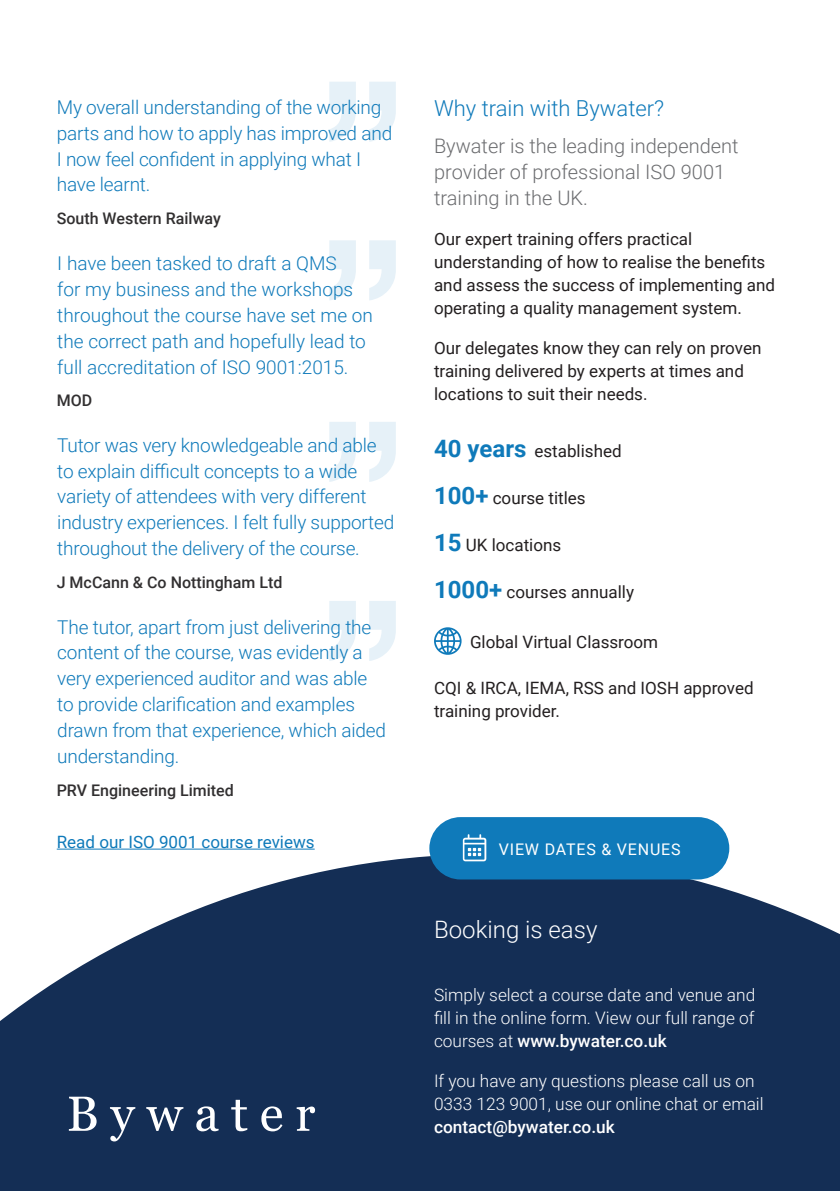
<style>
.page{position:relative;width:840px;height:1191px;background:#fff}
.page>*{position:absolute;margin:0;border:0;box-sizing:border-box;transform-origin:0 0}
.t1{font:700 187.2px "Helvetica Neue";color:#e6f1f8}
.Paragraph_Intro{font:300 24px "Roboto";color:#fff}
.Heading_2{font:300 22px "Roboto";color:#0f7aba}
.Intro{font:300 20px/26px "Roboto";color:#6c6d70}
.t2{font:300 19px/25.8px "Roboto";letter-spacing:-.01em;color:#0f7aba}
.Paragraph_Intro-2{font:300 17.2px/23px "Roboto";color:#fff;text-align:justify}
.Intro-2{font:17px/23px "Roboto";color:#231f20}
.Prices_from{font:17px "Roboto";color:#0f7aba}
.Quote_by{font:500 16px "Roboto";color:#312f30}
.Paragraph_Intro-3{font:16px "Roboto";letter-spacing:.05em;color:#fff}
.s1{font-weight:700;font-size:24px;color:#0f7aba}
.s2{font-weight:500}
</style>
<div class="page">
<svg style="left:0;top:854px;width:839px;height:337px;background:#304769"></svg>
<svg style="left:69px;top:1096px;width:246px;height:45px;background:#394e6f"></svg>
<hr style="left:57px;top:848px;width:257px;height:1px;background:#0f7aba">
<svg style="left:434px;top:627px;width:27px;height:28px"></svg>
<div style="left:429px;top:817px;width:300px;height:62px;background:#0f7aba;border-radius:31px"></div>
<svg style="left:462px;top:834px;width:24px;height:27px"></svg>
<p class="t1" style="left:406px;top:222px;width:88px;rotate:-180deg">“</p>
<p class="t2" style="left:57px;top:93px;width:337px">My overall understanding of the working parts and how to apply has improved and<br>I now feel confident in applying what I have learnt.</p>
<p class="Quote_by" style="left:57px;top:207px;width:165px">South Western Railway</p>
<p class="t1" style="left:406px;top:380px;width:88px;rotate:-180deg">“</p>
<p class="t2" style="left:57px;top:250px;width:317px">I have been tasked to draft a QMS<br>for my business and the workshops throughout the course have set me on the correct path and hopefully lead to full accreditation of ISO 9001:2015.</p>
<p class="Quote_by" style="left:57px;top:389px;width:37px">MOD</p>
<p class="t1" style="left:406px;top:562px;width:88px;rotate:-180deg">“</p>
<p class="t2" style="left:57px;top:431px;width:338px">Tutor was very knowledgeable and able to explain difficult concepts to a wide variety of attendees with very different industry experiences. I felt fully supported throughout the delivery of the course.</p>
<p class="Quote_by" style="left:57px;top:571px;width:227px">J McCann &amp; Co Nottingham Ltd</p>
<p class="t1" style="left:406px;top:741px;width:88px;rotate:-180deg">“</p>
<p class="t2" style="left:57px;top:613px;width:330px">The tutor, apart from just delivering the content of the course, was evidently a very experienced auditor and was able to provide clarification and examples drawn from that experience, which aided understanding.</p>
<p class="Quote_by" style="left:57px;top:779px;width:178px">PRV Engineering Limited</p>
<p class="Prices_from" style="left:57px;top:830px;width:259px">Read our ISO 9001 course reviews</p>
<p class="Heading_2" style="left:434px;top:92px;width:231px">Why train with Bywater?</p>
<p class="Intro" style="left:434px;top:132px;width:306px">Bywater is the leading independent provider of professional ISO 9001 training in the UK.</p>
<p class="Intro-2" style="left:434px;top:227px;width:342px">Our expert training offers practical understanding of how to realise the benefits and assess the success of implementing and operating a quality management system.</p>
<p class="Intro-2" style="left:434px;top:336px;width:329px">Our delegates know they can rely on proven training delivered by experts at times and locations to suit their needs.</p>
<p class="Intro-2" style="left:434px;top:439px;width:189px"><span class="s1">40 years</span> established</p>
<p class="Intro-2" style="left:434px;top:486px;width:153px"><span class="s1">100+</span> course titles</p>
<p class="Intro-2" style="left:434px;top:533px;width:129px"><span class="s1">15</span> UK locations</p>
<p class="Intro-2" style="left:434px;top:579px;width:201px"><span class="s1">1000+</span> courses annually</p>
<p class="Intro-2" style="left:469px;top:629px;width:189px">Global Virtual Classroom</p>
<p class="Intro-2" style="left:434px;top:675px;width:321px">CQI &amp; IRCA, IEMA, RSS and IOSH approved training provider.</p>
<p class="Paragraph_Intro-3" style="left:498px;top:838px;width:183px">VIEW DATES &amp; VENUES</p>
<p class="Paragraph_Intro" style="left:434px;top:912px;width:165px">Booking is easy</p>
<p class="Paragraph_Intro-2" style="left:434px;top:982px;width:322px">Simply select a course date and venue and fill in the online form. View our full range of courses at <span class="s2">www.bywater.co.uk</span></p>
<p class="Paragraph_Intro-2" style="left:434px;top:1068px;width:331px;text-align:left">If you have any questions please call us on<br>0333 123 9001, use our online chat or email <span class="s2">contact@bywater.co.uk</span></p>
</div>
